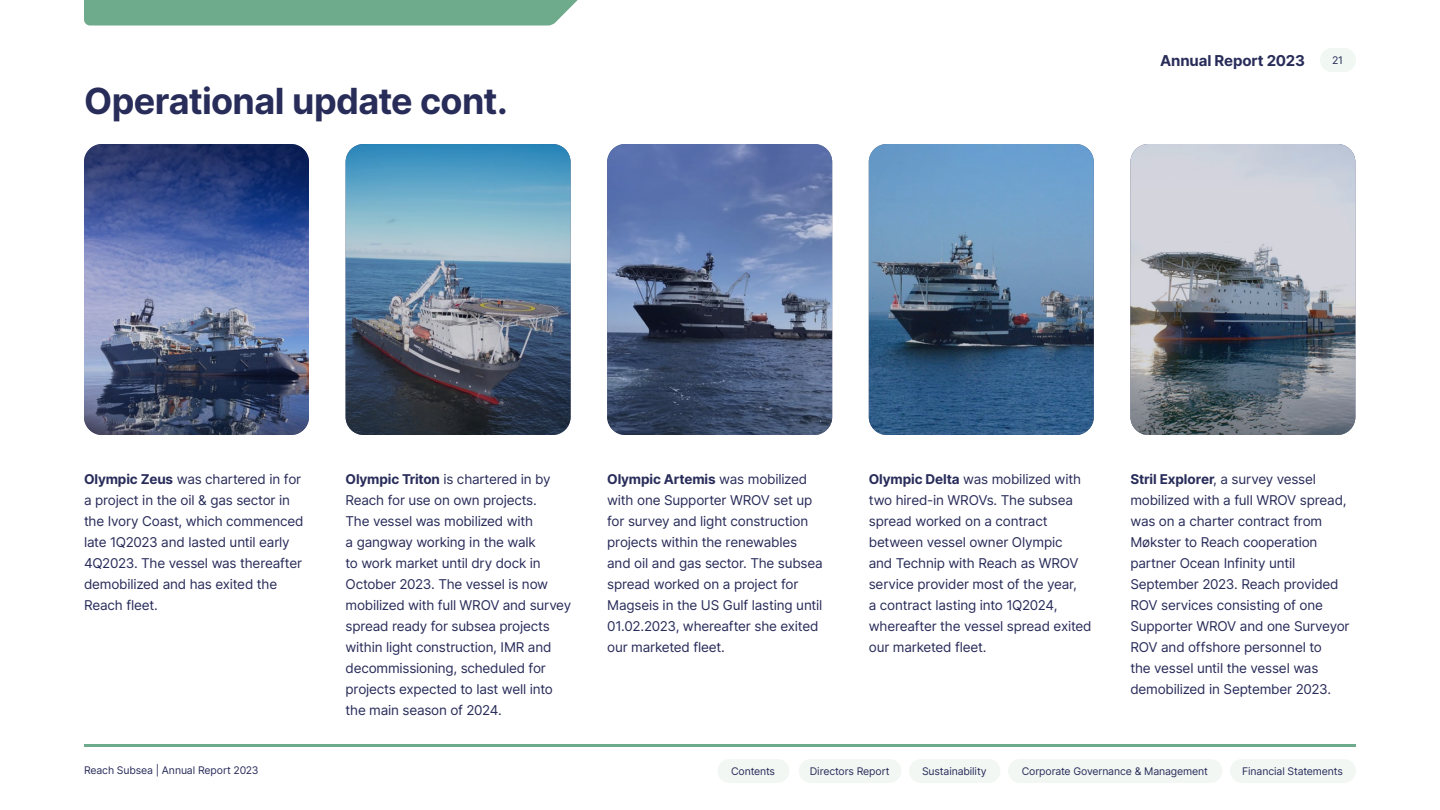
<style>
.page{position:relative;width:1440px;height:810px;background:#fff}
.page>*{position:absolute;margin:0;border:0;box-sizing:border-box;transform-origin:0 0}
.t1{font:700 36px "Inter";letter-spacing:-.02em;color:#282c59}
.t2{font:700 15px "Inter";letter-spacing:-.01em;color:#282c59}
.t3{font:13.5px/21px "Inter";letter-spacing:-.015em;color:#282c59}
.t4{font:10.5px "Inter";letter-spacing:-.01em;color:#282c59}
.s1{font-weight:700}
</style>
<div class="page">
<img style="left:607px;top:144px;width:225px;height:291px">
<img style="left:869px;top:144px;width:225px;height:291px">
<img style="left:1130px;top:144px;width:225px;height:291px">
<img style="left:346px;top:144px;width:225px;height:291px">
<img style="left:84px;top:144px;width:225px;height:291px">
<div style="left:1320px;top:48px;width:36px;height:24px;background:#f1f7f3;border-radius:12px"></div>
<div style="left:84px;top:0;width:494px;height:26px;background:#6eaa8c"></div>
<hr style="left:84px;top:744px;width:1272px;height:3px;background:#6eaa8c">
<div style="left:717px;top:759px;width:72px;height:24px;background:#f1f7f3;border-radius:12px"></div>
<div style="left:799px;top:759px;width:103px;height:24px;background:#f1f7f3;border-radius:12px"></div>
<div style="left:909px;top:759px;width:91px;height:24px;background:#f1f7f3;border-radius:12px"></div>
<div style="left:1230px;top:759px;width:126px;height:24px;background:#f1f7f3;border-radius:12px"></div>
<div style="left:1008px;top:759px;width:214px;height:24px;background:#f1f7f3;border-radius:12px"></div>
<h1 class="t1" style="left:84px;top:75px;width:425px">Operational update cont.</h1>
<p class="t2" style="left:1160px;top:49px;width:146px">Annual Report 2023</p>
<p class="t4" style="left:1332px;top:52px;width:12px">21</p>
<p class="t3" style="left:84px;top:468px;width:221px"><span class="s1">Olympic Zeus</span> was chartered in for a project in the oil &amp; gas sector in the Ivory Coast, which commenced late 1Q2023 and lasted until early<br>4Q2023. The vessel was thereafter demobilized and has exited the<br>Reach fleet.</p>
<p class="t3" style="left:346px;top:468px;width:227px"><span class="s1">Olympic Triton</span> is chartered in by<br>Reach for use on own projects.<br>The vessel was mobilized with<br>a gangway working in the walk<br>to work market until dry dock in<br>October 2023. The vessel is now mobilized with full WROV and survey spread ready for subsea projects within light construction, IMR and decommissioning, scheduled for projects expected to last well into the main season of 2024.</p>
<p class="t3" style="left:607px;top:468px;width:217px"><span class="s1">Olympic Artemis</span> was mobilized with one Supporter WROV set up for survey and light construction projects within the renewables and oil and gas sector. The subsea spread worked on a project for<br>Magseis in the US Gulf lasting until<br>01.02.2023, whereafter she exited our marketed fleet.</p>
<p class="t3" style="left:869px;top:469px;width:224px"><span class="s1">Olympic Delta</span> was mobilized with two hired-in WROVs. The subsea spread worked on a contract between vessel owner Olympic<br>and Technip with Reach as WROV service provider most of the year,<br>a contract lasting into 1Q2024, whereafter the vessel spread exited our marketed fleet.</p>
<p class="t3" style="left:1130px;top:469px;width:221px"><span class="s1">Stril Explorer</span>, a survey vessel mobilized with a full WROV spread, was on a charter contract from<br>Møkster to Reach cooperation partner Ocean Infinity until<br>September 2023. Reach provided<br>ROV services consisting of one<br>Supporter WROV and one Surveyor<br>ROV and offshore personnel to<br>the vessel until the vessel was demobilized in September 2023.</p>
<p class="t4" style="left:84px;top:763px;width:176px">Reach Subsea | Annual Report 2023</p>
<p class="t4" style="left:731px;top:763px;width:46px">Contents</p>
<p class="t4" style="left:810px;top:763px;width:81px">Directors Report</p>
<p class="t4" style="left:922px;top:763px;width:66px">Sustainability</p>
<p class="t4" style="left:1022px;top:763px;width:188px">Corporate Governance &amp; Management</p>
<p class="t4" style="left:1242px;top:763px;width:102px">Financial Statements</p>
</div>
